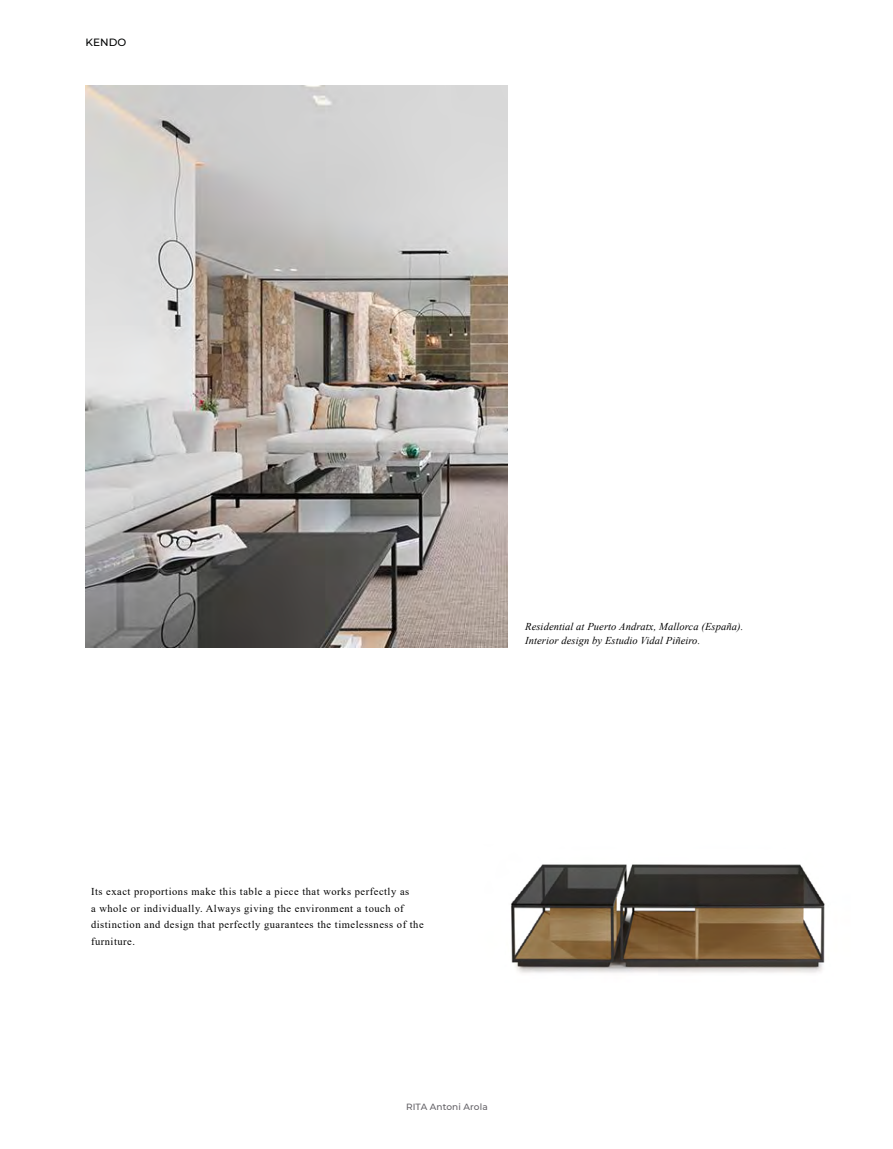
<style>
.page{position:relative;width:893px;height:1149px;background:#fff}
.page>*{position:absolute;margin:0;border:0;box-sizing:border-box;transform-origin:0 0}
.t1{font:10.5px/16.5px "Times New Roman";letter-spacing:.05em;color:#000}
.t2{font:italic 10.5px/13.5px "Times New Roman";letter-spacing:.01em;color:#000}
.t3{font:500 10.5px "Montserrat";letter-spacing:.01em;color:#010202}
.t4{font:500 9px "Montserrat";letter-spacing:.01em;color:#636166}
</style>
<div class="page">
<img style="left:85px;top:85px;width:423px;height:562px">
<img style="left:511px;top:864px;width:314px;height:109px">
<p class="t3" style="left:85px;top:35px;width:43px">KENDO</p>
<p class="t2" style="left:525px;top:619px;width:220px">Residential at Puerto Andratx, Mallorca (España).<br>Interior design by Estudio Vidal Piñeiro.</p>
<p class="t1" style="left:91px;top:882px;width:334px">Its exact proportions make this table a piece that works perfectly as<br>a whole or individually. Always giving the environment a touch of distinction and design that perfectly guarantees the timelessness of the furniture.</p>
<p class="t4" style="left:406px;top:1100px;width:83px">RITA Antoni Arola</p>
</div>
